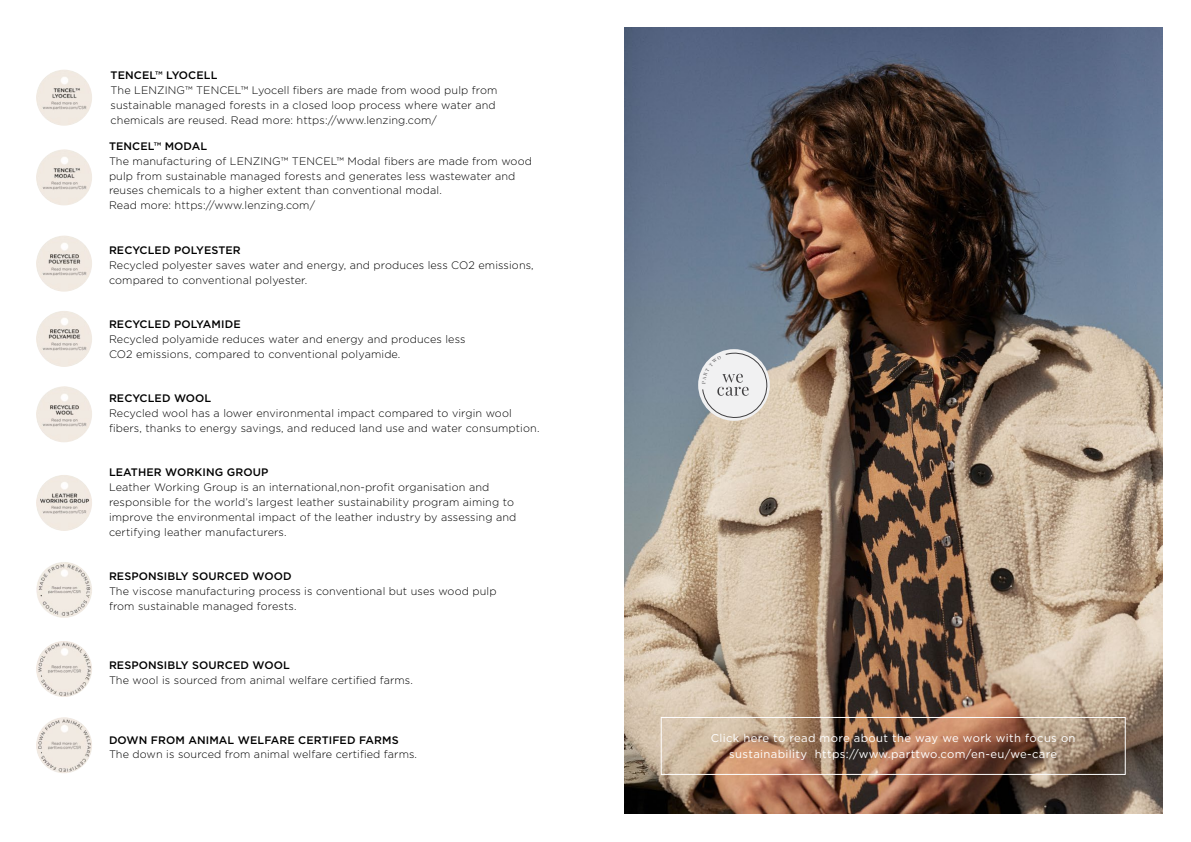
<style>
.page{position:relative;width:1191px;height:842px;background:#fff}
.page>*{position:absolute;margin:0;border:0;box-sizing:border-box;transform-origin:0 0}
.t1{font:11.3px/16px "Gotham";letter-spacing:.03em;color:#fff;text-align:center}
.t2{font:300 10.9px/14.8px "Gotham";letter-spacing:.01em;color:#000}
.t3{font:500 10.9px "Gotham";letter-spacing:.01em;color:#000}
</style>
<div class="page">
<img style="left:36px;top:149px;width:56px;height:56px;border-radius:28px">
<img style="left:36px;top:236px;width:56px;height:56px;border-radius:28px">
<img style="left:36px;top:311px;width:56px;height:56px;border-radius:28px">
<img style="left:36px;top:386px;width:56px;height:56px;border-radius:28px">
<img style="left:36px;top:475px;width:56px;height:56px;border-radius:28px">
<img style="left:36px;top:562px;width:56px;height:56px;border-radius:27px">
<img style="left:36px;top:641px;width:56px;height:56px;border-radius:28px">
<img style="left:36px;top:717px;width:56px;height:56px;border-radius:28px">
<img style="left:36px;top:70px;width:56px;height:56px;border-radius:28px">
<img style="left:624px;top:28px;width:538px;height:786px">
<div style="left:660px;top:717px;width:465px;height:58px;border:1px solid #fff"></div>
<div style="left:698px;top:349px;width:72px;height:72px;background:#f1f1f2;border-radius:50%"></div>
<svg style="left:702px;top:352px;width:66px;height:66px"></svg>
<p class="t3" style="left:111px;top:68px;width:108px">TENCEL™ LYOCELL</p>
<p class="t2" style="left:111px;top:83px;width:388px">The LENZING™ TENCEL™ Lyocell fibers are made from wood pulp from sustainable managed forests in a closed loop process where water and chemicals are reused. Read more: https://www.lenzing.com/</p>
<p class="t3" style="left:109px;top:139px;width:100px">TENCEL™ MODAL</p>
<p class="t2" style="left:109px;top:153px;width:424px">The manufacturing of LENZING™ TENCEL™ Modal fibers are made from wood pulp from sustainable managed forests and generates less wastewater and reuses chemicals to a higher extent than conventional modal.<br>Read more: https://www.lenzing.com/</p>
<p class="t3" style="left:109px;top:243px;width:133px">RECYCLED POLYESTER</p>
<p class="t2" style="left:109px;top:257px;width:426px">Recycled polyester saves water and energy, and produces less CO2 emissions, compared to conventional polyester.</p>
<p class="t3" style="left:109px;top:317px;width:133px">RECYCLED POLYAMIDE</p>
<p class="t2" style="left:109px;top:331px;width:358px">Recycled polyamide reduces water and energy and produces less<br>CO2 emissions, compared to conventional polyamide.</p>
<p class="t3" style="left:109px;top:391px;width:104px">RECYCLED WOOL</p>
<p class="t2" style="left:109px;top:405px;width:432px">Recycled wool has a lower environmental impact compared to virgin wool fibers, thanks to energy savings, and reduced land use and water consumption.</p>
<p class="t3" style="left:109px;top:465px;width:161px">LEATHER WORKING GROUP</p>
<p class="t2" style="left:109px;top:480px;width:409px">Leather Working Group is an international,non-profit organisation and responsible for the world’s largest leather sustainability program aiming to improve the environmental impact of the leather industry by assessing and certifying leather manufacturers.</p>
<p class="t3" style="left:109px;top:569px;width:184px">RESPONSIBLY SOURCED WOOD</p>
<p class="t2" style="left:109px;top:583px;width:389px">The viscose manufacturing process is conventional but uses wood pulp from sustainable managed forests.</p>
<p class="t3" style="left:109px;top:658px;width:182px">RESPONSIBLY SOURCED WOOL</p>
<p class="t2" style="left:109px;top:673px;width:305px">The wool is sourced from animal welfare certified farms.</p>
<p class="t3" style="left:109px;top:732px;width:291px">DOWN FROM ANIMAL WELFARE CERTIFED FARMS</p>
<p class="t2" style="left:109px;top:747px;width:310px">The down is sourced from animal welfare certified farms.</p>
<p class="t1" style="left:711px;top:729px;width:366px">Click here to read more about the way we work with focus on sustainability https://www.parttwo.com/en-eu/we-care</p>
</div>
